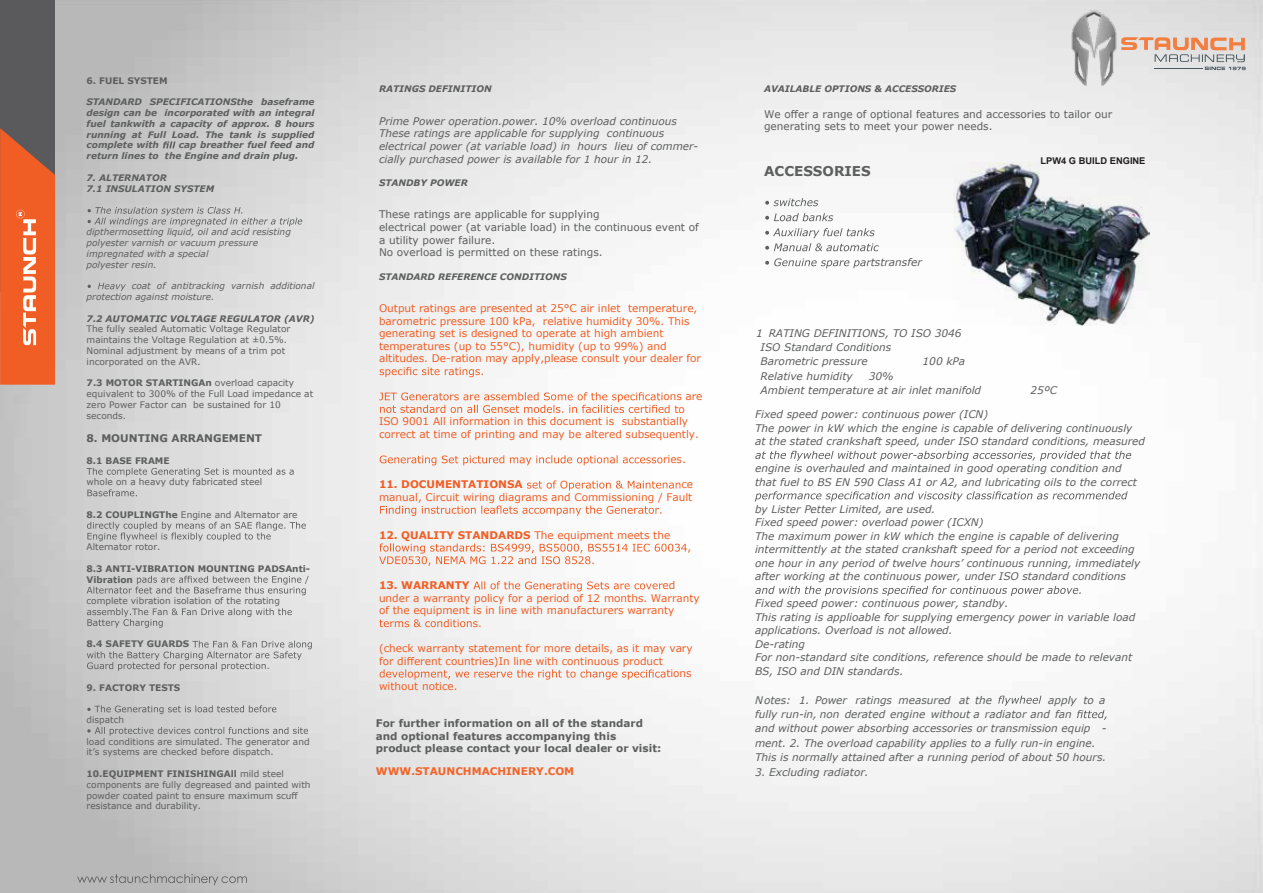
<style>
.page{position:relative;width:1263px;height:893px;background:#fff}
.page>*{position:absolute;margin:0;border:0;box-sizing:border-box;transform-origin:0 0}
.t1{font:700 13.5px "Verdana";color:#5d5e5e}
.t2{font:italic 10.5px/13.5px "Verdana";color:#5d5e5e}
.t3{font:10.5px/12.6px "Verdana";color:#f05e25}
.t4{font:10.5px/12.6px "Verdana";color:#5d5e5e}
.t5{font:700 10.5px/12.6px "Verdana";color:#5d5e5e}
.t6{font:700 10.5px "Verdana";color:#f05e25}
.t7{font:700 10.5px "Verdana";color:#f2642a}
.t8{font:700 9.3px "Arial";color:#231f20}
.t9{font:9px/10.8px "Verdana";color:#5d5e5e}
.t10{font:italic 700 9px/10.8px "Verdana";color:#5d5e5e}
.t11{font:italic 9px/10.8px "Verdana";color:#5d5e5e}
.t12{font:700 9px/10.8px "Verdana";color:#5d5e5e}
.s1{font-weight:700}
</style>
<div class="page">
<img style="left:0;top:0;width:1263px;height:893px">
<img style="left:1054px;top:8px;width:79px;height:79px">
<svg style="left:1121px;top:37px;width:124px;height:33px"></svg>
<hr style="left:1155px;top:68px;width:48px;height:1px;background:#48585e">
<svg style="left:755px;top:451px;width:376px;height:10px"></svg>
<svg style="left:755px;top:491px;width:373px;height:10px"></svg>
<svg style="left:755px;top:586px;width:326px;height:10px"></svg>
<svg style="left:998px;top:696px;width:43px;height:10px"></svg>
<svg style="left:1077px;top:710px;width:30px;height:10px"></svg>
<svg style="left:163px;top:141px;width:13px;height:7px"></svg>
<svg style="left:88px;top:207px;width:214px;height:19px"></svg>
<svg style="left:88px;top:283px;width:38px;height:8px"></svg>
<svg style="left:87px;top:468px;width:207px;height:8px"></svg>
<svg style="left:87px;top:489px;width:50px;height:7px"></svg>
<svg style="left:87px;top:522px;width:219px;height:19px"></svg>
<svg style="left:87px;top:576px;width:222px;height:19px"></svg>
<svg style="left:87px;top:608px;width:205px;height:20px"></svg>
<svg style="left:87px;top:641px;width:225px;height:30px"></svg>
<svg style="left:87px;top:705px;width:189px;height:9px"></svg>
<svg style="left:87px;top:727px;width:221px;height:9px"></svg>
<svg style="left:380px;top:367px;width:103px;height:10px"></svg>
<svg style="left:379px;top:392px;width:285px;height:21px"></svg>
<svg style="left:380px;top:455px;width:282px;height:10px"></svg>
<svg style="left:527px;top:480px;width:153px;height:11px"></svg>
<svg style="left:380px;top:506px;width:281px;height:10px"></svg>
<svg style="left:379px;top:543px;width:308px;height:23px"></svg>
<svg style="left:473px;top:581px;width:190px;height:10px"></svg>
<svg style="left:379px;top:619px;width:101px;height:8px"></svg>
<svg style="left:380px;top:669px;width:285px;height:11px"></svg>
<svg style="left:765px;top:198px;width:53px;height:8px"></svg>
<svg style="left:765px;top:213px;width:68px;height:8px"></svg>
<svg style="left:765px;top:228px;width:114px;height:23px"></svg>
<svg style="left:765px;top:258px;width:106px;height:10px"></svg>
<div style="left:0;top:0;width:55px;height:291px;background:#5a5a5c"></div>
<svg style="left:0;top:128px;width:55px;height:257px"></svg>
<svg style="left:77px;top:874px;width:170px;height:11px"></svg>
<img style="left:953px;top:162px;width:196px;height:163px">
<p class="t12" style="left:87px;top:75px;width:83px">6. FUEL SYSTEM</p>
<p class="t10" style="left:87px;top:96px;width:230px;text-align:justify">STANDARD SPECIFICATIONSthe baseframe design can be incorporated with an integral fuel tankwith a capacity of approx. 8 hours running at Full Load. The tank is supplied complete with</p>
<p class="t10" style="left:87px;top:139px;width:229px;text-indent:92px">cap breather fuel feed and return lines to the Engine and drain plug.</p>
<p class="t10" style="left:87px;top:172px;width:129px">7. ALTERNATOR<br>7.1 INSULATION SYSTEM</p>
<p class="t11" style="left:87px;top:226px;width:206px">dipthermosetting liquid, oil and acid resisting polyester varnish or vacuum pressure impregnated with a special<br>polyester resin.</p>
<p class="t11" style="left:87px;top:280px;width:229px;text-indent:45px">coat of antitracking varnish additional protection against moisture.</p>
<p class="t10" style="left:87px;top:313px;width:230px">7.2 AUTOMATIC VOLTAGE REGULATOR (AVR)</p>
<p class="t9" style="left:87px;top:324px;width:205px">The fully sealed Automatic Voltage Regulator maintains the Voltage Regulation at ±0.5%.<br>Nominal adjustment by means of a trim pot incorporated on the AVR.</p>
<p class="t9" style="left:87px;top:378px;width:228px"><span class="s1">7.3 MOTOR STARTINGAn</span> overload capacity equivalent to 300% of the Full Load impedance at zero Power Factor can be sustained for 10 seconds.</p>
<p class="t5" style="left:87px;top:432px;width:177px">8. MOUNTING ARRANGEMENT</p>
<p class="t12" style="left:87px;top:455px;width:85px">8.1 BASE FRAME</p>
<p class="t9" style="left:87px;top:477px;width:177px">whole on a heavy duty fabricated steel</p>
<p class="t9" style="left:87px;top:509px;width:213px"><span class="s1">8.2 COUPLINGThe</span> Engine and Alternator are</p>
<p class="t9" style="left:87px;top:541px;width:75px">Alternator rotor.</p>
<p class="t12" style="left:87px;top:563px;width:225px">8.3 ANTI-VIBRATION MOUNTING PADSAnti-<br>Vibration</p>
<p class="t9" style="left:87px;top:595px;width:195px">complete vibration isolation of the rotating</p>
<p class="t12" style="left:87px;top:639px;width:104px">8.4 SAFETY GUARDS</p>
<p class="t12" style="left:87px;top:682px;width:95px">9. FACTORY TESTS</p>
<p class="t9" style="left:87px;top:714px;width:39px">dispatch</p>
<p class="t9" style="left:87px;top:736px;width:225px">load conditions are simulated. The generator and it’s systems are checked before dispatch.</p>
<p class="t9" style="left:87px;top:768px;width:226px"><span class="s1">10.EQUIPMENT FINISHINGAll</span> mild steel components are fully degreased and painted with powder coated paint to ensure maximum scuff resistance and durability.</p>
<p class="t10" style="left:379px;top:84px;width:114px">RATINGS DEFINITION</p>
<p class="t2" style="left:379px;top:115px;width:321px;line-height:12.6px">Prime Power operation.power. 10% overload continuous These ratings are applicable for supplying continuous electrical power (at variable load) in hours lieu of commer&shy;cially purchased power is available for 1 hour in 12.</p>
<p class="t10" style="left:379px;top:177px;width:90px">STANDBY POWER</p>
<p class="t4" style="left:379px;top:208px;width:321px">These ratings are applicable for supplying<br>electrical power (at variable load) in the continuous event of a utility power failure.<br>No overload is permitted on these ratings.</p>
<p class="t10" style="left:379px;top:271px;width:189px">STANDARD REFERENCE CONDITIONS</p>
<p class="t3" style="left:379px;top:302px;width:324px">Output ratings are presented at 25°C air inlet temperature, barometric pressure 100 kPa, relative humidity 30%. This generating set is designed to operate at high ambient temperatures (up to 55°C), humidity (up to 99%) and altitudes. De-ration may apply,please consult your dealer for</p>
<p class="t3" style="left:663px;top:390px;width:41px">ons are</p>
<p class="t3" style="left:664px;top:403px;width:22px">d to</p>
<p class="t3" style="left:379px;top:415px;width:311px">ISO 9001 All information in this document is substantially</p>
<p class="t3" style="left:379px;top:428px;width:321px">correct at time of printing and may be altered subsequently.</p>
<p class="t3" style="left:663px;top:453px;width:24px">ries.</p>
<p class="t6" style="left:379px;top:477px;width:145px">11. DOCUMENTATIONSA</p>
<p class="t3" style="left:379px;top:478px;width:315px;text-align:right">ce<br>manual, Circuit wiring diagrams and Commissioning / Fault</p>
<p class="t3" style="left:379px;top:529px;width:293px"><span class="s1">12. QUALITY STANDARDS</span> The equipment meets the</p>
<p class="t3" style="left:687px;top:541px;width:5px">,</p>
<p class="t6" style="left:379px;top:578px;width:92px">13. WARRANTY</p>
<p class="t3" style="left:379px;top:579px;width:322px;text-indent:284px">ed under a warranty policy for a period of 12 months. Warranty of the equipment is in line with manufacturers warranty</p>
<p class="t3" style="left:379px;top:642px;width:315px">(check warranty statement for more details, as it may vary</p>
<p class="t3" style="left:379px;top:655px;width:285px">for different countries)In line with continuous product</p>
<p class="t3" style="left:666px;top:667px;width:27px">tions</p>
<p class="t3" style="left:379px;top:680px;width:80px">without notice.</p>
<p class="t5" style="left:376px;top:717px;width:287px">For further information on all of the standard and optional features accompanying this product please contact your local dealer or visit:</p>
<p class="t7" style="left:376px;top:764px;width:200px">WWW.STAUNCHMACHINERY.COM</p>
<p class="t10" style="left:764px;top:84px;width:194px">AVAILABLE OPTIONS &amp; ACCESSORIES</p>
<p class="t4" style="left:764px;top:107px;width:350px">We offer a range of optional features and accessories to tailor our generating sets to meet your power needs.</p>
<p class="t1" style="left:764px;top:162px;width:108px">ACCESSORIES</p>
<p class="t8" style="left:1040px;top:154px;width:106px">LPW4 G BUILD ENGINE</p>
<p class="t2" style="left:871px;top:255px;width:53px">tstransfer</p>
<p class="t2" style="left:761px;top:325px;width:202px;line-height:14.4px;text-indent:-4px">1 RATING DEFINITIONS, TO ISO 3046<br>ISO Standard Conditions<br>Barometric pressure</p>
<p class="t2" style="left:923px;top:355px;width:44px">100 kPa</p>
<p class="t2" style="left:761px;top:369px;width:94px">Relative humidity</p>
<p class="t2" style="left:761px;top:369px;width:222px;line-height:14.4px;text-indent:108px">30%<br>Ambient temperature at air inlet manifold</p>
<p class="t2" style="left:1031px;top:383px;width:28px">25ºC</p>
<p class="t2" style="left:755px;top:408px;width:391px">Fixed speed power: continuous power (ICN)<br>The power in kW which the engine is capable of delivering continuously at the stated crankshaft speed, under ISO standard conditions, measured</p>
<p class="t2" style="left:755px;top:462px;width:383px">engine is overhauled and maintained in good operating condition and that fuel to BS EN 590 Class A1 or A2, and lubricating oils to the correct</p>
<p class="t2" style="left:755px;top:502px;width:387px">by Lister Petter Limited, are used.<br>Fixed speed power: overload power (ICXN)<br>The maximum power in kW which the engine is capable of delivering intermittently at the stated crankshaft speed for a period not exceeding one hour in any period of twelve hours’ continuous running, immediately after working at the continuous power, under ISO standard conditions</p>
<p class="t2" style="left:755px;top:597px;width:382px">Fixed speed power: continuous power, standby.<br>This rating is applioable for supplying emergency power in variable load applications. Overload is not allowed.<br>De-rating<br>For non-standard site conditions, reference should be made to relevant BS, ISO and DIN standards.</p>
<p class="t2" style="left:755px;top:693px;width:238px">Notes: 1. Power ratings measured at the</p>
<p class="t2" style="left:755px;top:692px;width:353px;line-height:14.4px;text-indent:293px">apply to a fully run-in, non derated engine without a radiator and fan<br>and without power absorbing accessories or transmission equip - ment. 2. The overload capability applies to a fully run-in engine.<br>This is normally attained after a running period of about 50 hours.</p>
<p class="t2" style="left:755px;top:765px;width:115px">3. Excluding radiator.</p>
</div>
